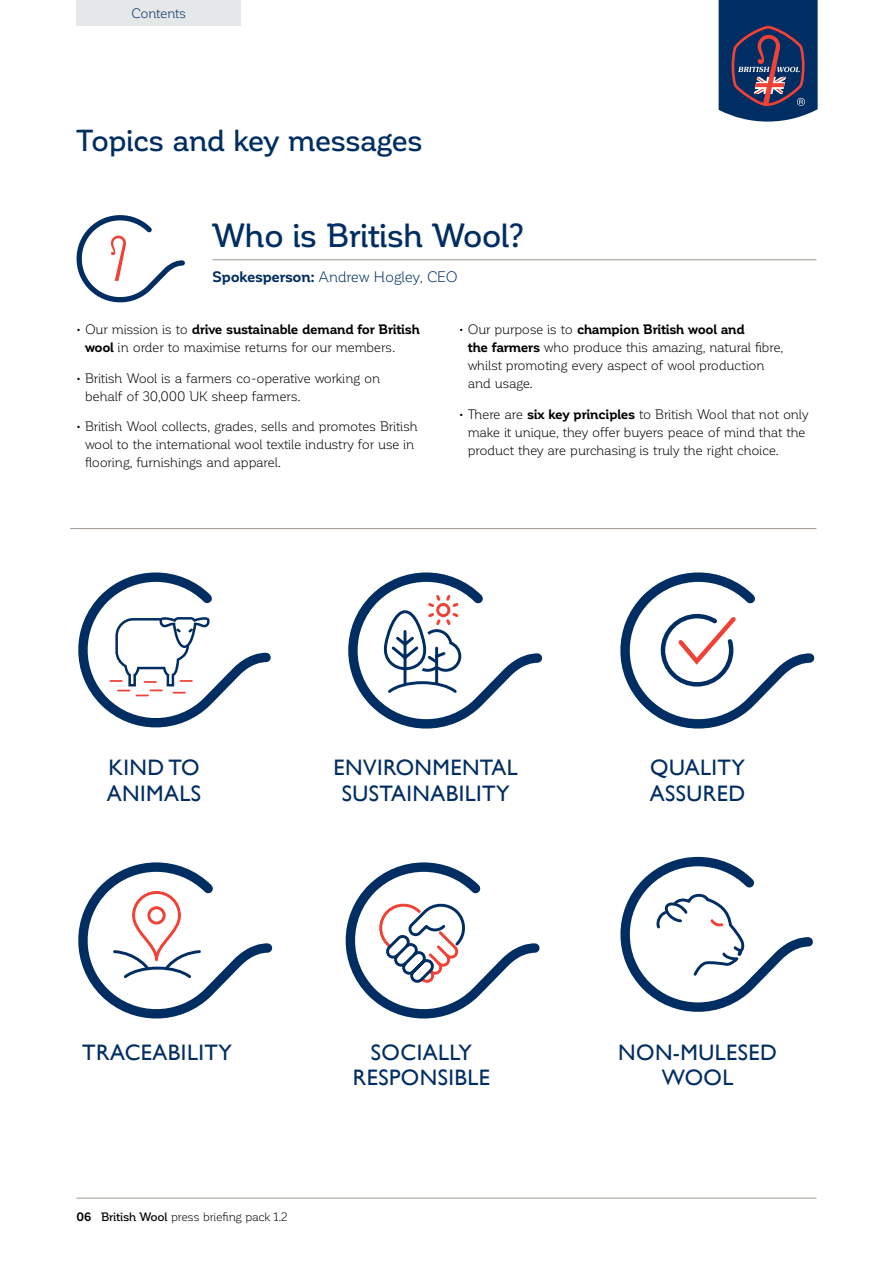
<style>
.page{position:relative;width:893px;height:1263px;background:#fff}
.page>*{position:absolute;margin:0;border:0;box-sizing:border-box;transform-origin:0 0}
.t1{font:500 33px "Corporative";letter-spacing:-.025em;color:#002d62}
.t2{font:500 30px "Corporative";letter-spacing:-.03em;color:#002d62}
.t3{font:22.35px/25.5px "Gill Sans";letter-spacing:.02em;color:#002d62;text-align:center}
.t4{font:15px "Corporative";letter-spacing:-.02em;color:#002d62}
.t5{font:13.5px/18px "Corporative";letter-spacing:-.025em;color:#000}
.t6{font:13.5px "Corporative";letter-spacing:-.02em;color:#002d62}
.t7{font:12px "Corporative";letter-spacing:-.035em;color:#000}
.s1{font-weight:700}
.s2{font-weight:500}
</style>
<div class="page">
<hr style="left:213px;top:259px;width:603px;height:1px;background:#a1978f">
<hr style="left:70px;top:528px;width:746px;height:1px;background:#a1978f">
<hr style="left:77px;top:1198px;width:739px;height:1px;background:#a1978f">
<svg style="left:719px;top:0;width:99px;height:122px;background:#283c67"></svg>
<svg style="left:77px;top:215px;width:108px;height:87px"></svg>
<svg style="left:78px;top:572px;width:193px;height:156px"></svg>
<svg style="left:348px;top:572px;width:195px;height:157px"></svg>
<svg style="left:78px;top:862px;width:195px;height:157px"></svg>
<svg style="left:345px;top:862px;width:195px;height:157px"></svg>
<svg style="left:620px;top:572px;width:195px;height:157px"></svg>
<svg style="left:620px;top:856px;width:193px;height:156px"></svg>
<div style="left:77px;top:0;width:164px;height:26px;background:#e6e7e8"></div>
<p class="t6" style="left:132px;top:6px;width:56px">Contents</p>
<h2 class="t2" style="left:77px;top:125px;width:348px">Topics and key messages</h2>
<h1 class="t1" style="left:213px;top:218px;width:314px">Who is British Wool?</h1>
<p class="t4" style="left:213px;top:269px;width:246px"><span class="s1">Spokesperson:</span> Andrew Hogley, CEO</p>
<p class="t5" style="left:85px;top:320px;width:336px;text-indent:-9px">• Our mission is to <span class="s1">drive sustainable demand for British wool</span> in order to maximise returns for our members.</p>
<p class="t5" style="left:85px;top:369px;width:297px;text-indent:-9px">• British Wool is a farmers co-operative working on behalf of 30,000 UK sheep farmers.</p>
<p class="t5" style="left:85px;top:418px;width:334px;text-indent:-9px">• British Wool collects, grades, sells and promotes British wool to the international wool textile industry for use in flooring, furnishings and apparel.</p>
<p class="t5" style="left:468px;top:320px;width:317px;text-indent:-9px">• Our purpose is to <span class="s1">champion British wool and<br>the farmers</span> who produce this amazing, natural fibre, whilst promoting every aspect of wool production and usage.</p>
<p class="t5" style="left:468px;top:405px;width:342px;text-indent:-9px">• There are <span class="s1">six key principles</span> to British Wool that not only make it unique, they offer buyers peace of mind that the product they are purchasing is truly the right choice.</p>
<h3 class="t3" style="left:107px;top:755px;width:96px;text-align:left">KIND TO<br>ANIMALS</h3>
<h3 class="t3" style="left:334px;top:755px;width:186px">ENVIRONMENTAL<br>SUSTAINABILITY</h3>
<h3 class="t3" style="left:82px;top:1040px;width:151px">TRACEABILITY</h3>
<h3 class="t3" style="left:353px;top:1040px;width:139px">SOCIALLY<br>RESPONSIBLE</h3>
<p class="t7" style="left:77px;top:1211px;width:213px"><span class="s1">06</span> <span class="s2">British Wool</span> press briefing pack 1.2</p>
<h3 class="t3" style="left:650px;top:755px;width:97px;text-align:left">QUALITY<br>ASSURED</h3>
<h3 class="t3" style="left:618px;top:1040px;width:160px">NON-MULESED<br>WOOL</h3>
</div>
